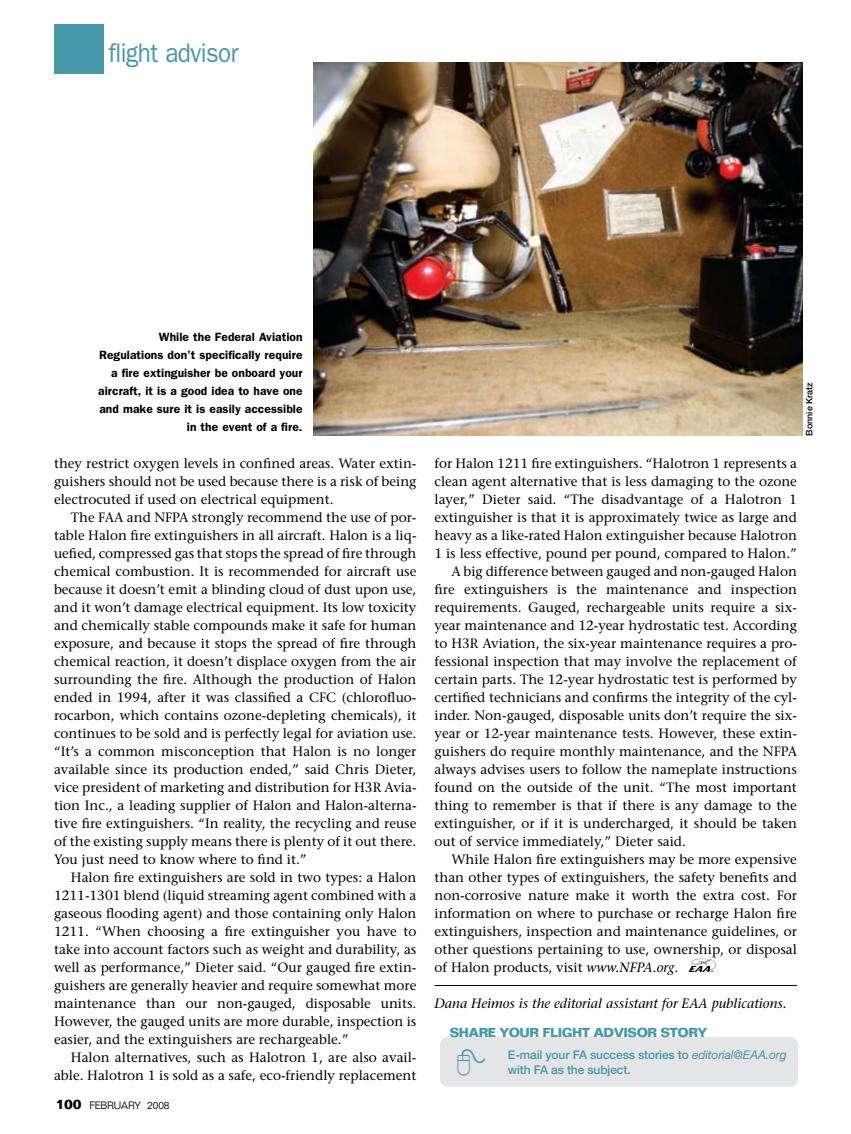
<style>
.page{position:relative;width:851px;height:1134px;background:#fff}
.page>*{position:absolute;margin:0;border:0;box-sizing:border-box;transform-origin:0 0}
.t1{font:27px "Franklin Gothic";letter-spacing:-.02em;color:#4697a8;scale:.9 1}
.t2{font:13.5px/18px "Stone Serif";color:#000;text-align:justify}
.t3{font:italic 13.5px "Stone Serif";color:#000}
.t4{font:700 12.75px "Folio";letter-spacing:-.04em;color:#4697a8}
.t5{font:600 12px/18px "Franklin Gothic";letter-spacing:.005em;color:#000;text-align:right}
.t6{font:500 12px/15.3px "Helvetica Neue";letter-spacing:-.01em;color:#4697a8}
.t7{font:300 10.5px "Folio";letter-spacing:-.01em;color:#000}
.t8{font:500 9px "Helvetica Neue";color:#000}
.s1{font-weight:700;font-size:13.5px}
.s2{font-style:italic}
.s3{font-weight:400;font-style:italic}
</style>
<div class="page">
<div style="left:54px;top:24px;width:50px;height:50px;background:#4697a8"></div>
<div style="left:440px;top:1037px;width:358px;height:50px;background:#e4e5e6;border-radius:9px"></div>
<img style="left:314px;top:63px;width:488px;height:373px">
<svg style="left:688px;top:959px;width:28px;height:13px"></svg>
<hr style="left:434px;top:985px;width:362px;height:1px;background:#000">
<h1 class="t1" style="left:108px;top:37px;width:146px">flight advisor</h1>
<p class="t5" style="left:98px;top:327px;width:206px">While the Federal Aviation Regulations don’t specifically require a fire extinguisher be onboard your aircraft, it is a good idea to have one and make sure it is easily accessible in the event of a fire.</p>
<p class="t2" style="left:54px;top:454px;width:364px">they restrict oxygen levels in confined areas. Water extin&shy;guishers should not be used because there is a risk of being electrocuted if used on electrical equipment.</p>
<p class="t2" style="left:54px;top:508px;width:364px;text-indent:17px">The FAA and NFPA strongly recommend the use of por&shy;table Halon fire extinguishers in all aircraft. Halon is a liq&shy;uefied, compressed gas that stops the spread of fire through chemical combustion. It is recommended for aircraft use because it doesn’t emit a blinding cloud of dust upon use, and it won’t damage electrical equipment. Its low toxicity and chemically stable compounds make it safe for human exposure, and because it stops the spread of fire through chemical reaction, it doesn’t displace oxygen from the air surrounding the fire. Although the production of Halon ended in 1994, after it was classified a CFC (chlorofluo&shy;rocarbon, which contains ozone-depleting chemicals), it continues to be sold and is perfectly legal for aviation use. “It’s a common misconception that Halon is no longer available since its production ended,” said Chris Dieter, vice president of marketing and distribution for H3R Avia&shy;tion Inc., a leading supplier of Halon and Halon-alterna&shy;tive fire extinguishers. “In reality, the recycling and reuse of the existing supply means there is plenty of it out there.<br>You just need to know where to find it.”</p>
<p class="t2" style="left:54px;top:868px;width:364px;text-indent:17px">Halon fire extinguishers are sold in two types: a Halon 1211-1301 blend (liquid streaming agent combined with a gaseous flooding agent) and those containing only Halon 1211. “When choosing a fire extinguisher you have to take into account factors such as weight and durability, as well as performance,” Dieter said. “Our gauged fire extin&shy;guishers are generally heavier and require somewhat more maintenance than our non-gauged, disposable units.<br>However, the gauged units are more durable, inspection is easier, and the extinguishers are rechargeable.”</p>
<p class="t2" style="left:54px;top:1048px;width:364px;text-align:right">Halon alternatives, such as Halotron 1, are also avail&shy;able. Halotron 1 is sold as a safe, eco-friendly replacement</p>
<p class="t7" style="left:56px;top:1099px;width:116px"><span class="s1">100</span> FEBRUARY 2008</p>
<p class="t8" style="left:803px;top:436px;width:55px;rotate:-90deg">Bonnie Kratz</p>
<p class="t2" style="left:434px;top:454px;width:364px">for Halon 1211 fire extinguishers. “Halotron 1 represents a</p>
<p class="t2" style="left:434px;top:472px;width:364px">clean agent alternative that is less damaging to the ozone</p>
<p class="t2" style="left:434px;top:490px;width:364px">layer,” Dieter said. “The disadvantage of a Halotron 1</p>
<p class="t2" style="left:434px;top:508px;width:364px">extinguisher is that it is approximately twice as large and</p>
<p class="t2" style="left:434px;top:526px;width:364px">heavy as a like-rated Halon extinguisher because Halotron</p>
<p class="t2" style="left:434px;top:544px;width:364px">1 is less effective, pound per pound, compared to Halon.”</p>
<p class="t2" style="left:451px;top:562px;width:347px">A big difference between gauged and non-gauged Halon</p>
<p class="t2" style="left:434px;top:580px;width:364px">fire extinguishers is the maintenance and inspection</p>
<p class="t2" style="left:434px;top:598px;width:364px">requirements. Gauged, rechargeable units require a six-</p>
<p class="t2" style="left:434px;top:616px;width:364px">year maintenance and 12-year hydrostatic test. According</p>
<p class="t2" style="left:434px;top:634px;width:364px">to H3R Aviation, the six-year maintenance requires a pro-</p>
<p class="t2" style="left:434px;top:652px;width:364px">fessional inspection that may involve the replacement of</p>
<p class="t2" style="left:434px;top:670px;width:364px">certain parts. The 12-year hydrostatic test is performed by</p>
<p class="t2" style="left:434px;top:688px;width:364px">certified technicians and confirms the integrity of the cyl-</p>
<p class="t2" style="left:434px;top:706px;width:364px">inder. Non-gauged, disposable units don’t require the six-</p>
<p class="t2" style="left:434px;top:724px;width:364px">year or 12-year maintenance tests. However, these extin-</p>
<p class="t2" style="left:434px;top:742px;width:364px">guishers do require monthly maintenance, and the NFPA</p>
<p class="t2" style="left:434px;top:760px;width:364px">always advises users to follow the nameplate instructions</p>
<p class="t2" style="left:434px;top:778px;width:364px">found on the outside of the unit. “The most important</p>
<p class="t2" style="left:434px;top:796px;width:364px">thing to remember is that if there is any damage to the</p>
<p class="t2" style="left:434px;top:814px;width:364px">extinguisher, or if it is undercharged, it should be taken</p>
<p class="t2" style="left:434px;top:832px;width:253px">out of service immediately,” Dieter said.</p>
<p class="t2" style="left:451px;top:850px;width:347px">While Halon fire extinguishers may be more expensive</p>
<p class="t2" style="left:434px;top:868px;width:364px">than other types of extinguishers, the safety benefits and</p>
<p class="t2" style="left:434px;top:886px;width:364px">non-corrosive nature make it worth the extra cost. For</p>
<p class="t2" style="left:434px;top:904px;width:364px">information on where to purchase or recharge Halon fire</p>
<p class="t2" style="left:434px;top:922px;width:364px">extinguishers, inspection and maintenance guidelines, or</p>
<p class="t2" style="left:434px;top:940px;width:364px">other questions pertaining to use, ownership, or disposal</p>
<p class="t2" style="left:434px;top:958px;width:245px">of Halon products, visit <span class="s2">www.NFPA.org</span>.</p>
<p class="t3" style="left:434px;top:995px;width:354px">Dana Heimos is the editorial assistant for EAA publications.</p>
<p class="t4" style="left:450px;top:1025px;width:259px">SHARE YOUR FLIGHT ADVISOR STORY</p>
<p class="t6" style="left:508px;top:1047px;width:280px">E-mail your FA success stories to <span class="s3">editorial@EAA.org </span>with FA as the subject.</p>
</div>
